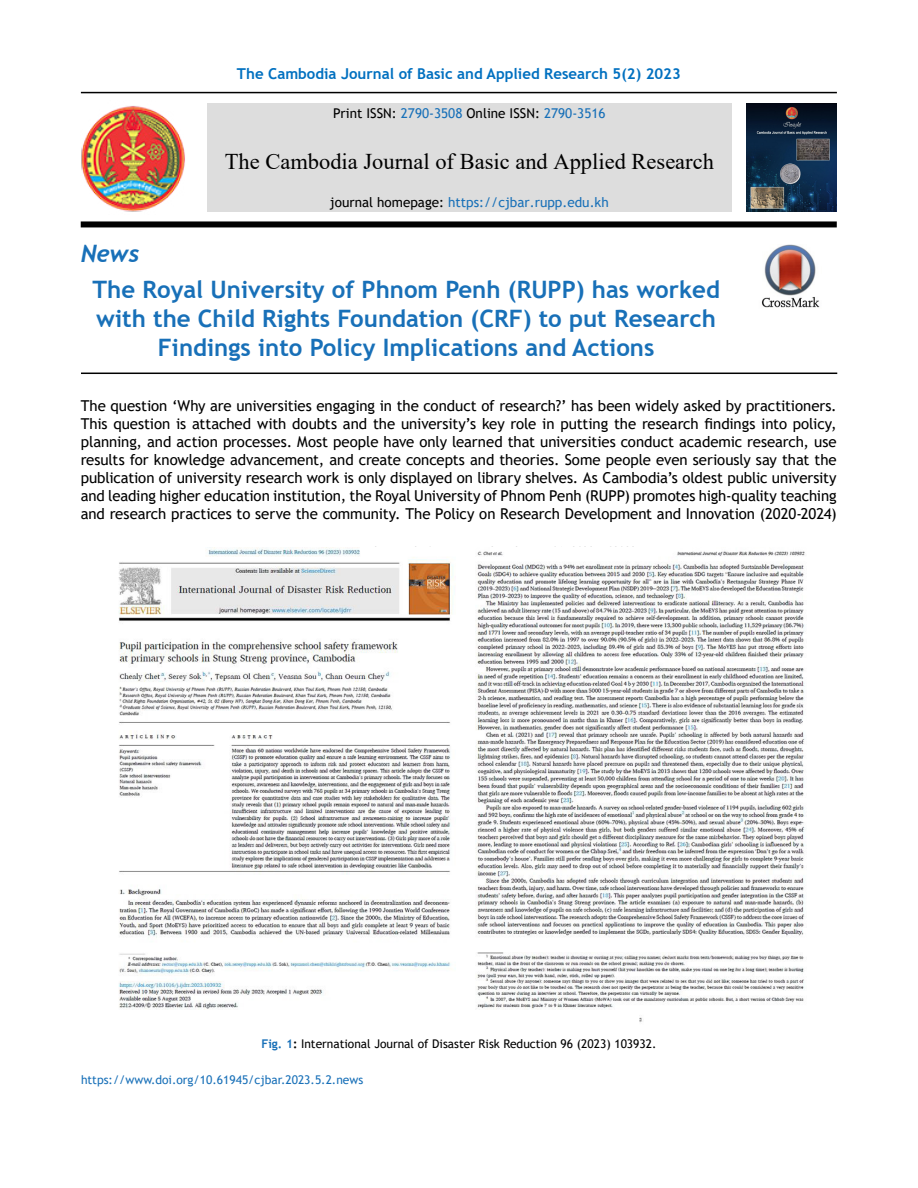
<style>
.page{position:relative;width:918px;height:1188px;background:#fff}
.page>*{position:absolute;margin:0;border:0;box-sizing:border-box;transform-origin:0 0}
.article_head{font:700 24px/28.8px "Trebuchet MS";color:#1870b8;text-align:center}
.article_head-2{font:italic 700 24px "Trebuchet";color:#1870b8}
.t1{font:22.5px "Times New Roman";color:#000}
.Body_flush{font:15px/18px "Trebuchet MS";letter-spacing:-.01em;color:#000;text-align:justify}
.t2{font:700 15px "Trebuchet MS";color:#0070c0}
.t3{font:13.5px "Trebuchet MS";color:#1870b8}
.t4{font:13.5px "Trebuchet MS";color:#000}
.fig{font:12px "Trebuchet MS";color:#000}
.t5{font:12px "Trebuchet MS";color:#1870b8}
.s1{color:#1870b8}
.s2{color:#000}
.s3{font-weight:700;color:#1870b8}
.s4{font-weight:700}
</style>
<div class="page">
<img style="left:118px;top:547px;width:688px;height:475px">
<div style="left:81px;top:221px;width:756px;height:6px;background:#000"></div>
<hr style="left:81px;top:92px;width:756px;height:1px;background:#000">
<div style="left:207px;top:104px;width:525px;height:108px;background:#ddd"></div>
<img style="left:746px;top:104px;width:91px;height:108px">
<img style="left:81px;top:106px;width:104px;height:106px">
<img style="left:761px;top:244px;width:59px;height:64px">
<hr style="left:81px;top:373px;width:756px;height:1px;background:#000">
<p class="t2" style="left:237px;top:64px;width:445px">The Cambodia Journal of Basic and Applied Research 5(2) 2023</p>
<p class="t4" style="left:333px;top:105px;width:274px">Print ISSN: <span class="s1">2790-3508</span> Online ISSN: <span class="s1">2790-3516</span></p>
<p class="t1" style="left:225px;top:145px;width:491px">The Cambodia Journal of Basic and Applied Research</p>
<p class="t3" style="left:330px;top:194px;width:280px"><span class="s2">journal homepage:</span> https://cjbar.rupp.edu.kh</p>
<p class="article_head-2" style="left:81px;top:238px;width:60px">News</p>
<p class="article_head" style="left:92px;top:276px;width:629px">The Royal University of Phnom Penh (RUPP) has worked with the Child Rights Foundation (CRF) to put Research<br>Findings into Policy Implications and Actions</p>
<p class="Body_flush" style="left:81px;top:396px;width:758px">The question ‘Why are universities engaging in the conduct of research?’ has been widely asked by practitioners.<br>This question is attached with doubts and the university’s key role in putting the research findings into policy, planning, and action processes. Most people have only learned that universities conduct academic research, use results for knowledge advancement, and create concepts and theories. Some people even seriously say that the publication of university research work is only displayed on library shelves. As Cambodia’s oldest public university and leading higher education institution, the Royal University of Phnom Penh (RUPP) promotes high-quality teaching and research practices to serve the community. The Policy on Research Development and Innovation (2020-2024)</p>
<p class="fig" style="left:261px;top:1036px;width:397px"><span class="s3">Fig. 1</span><span class="s4">:</span> International Journal of Disaster Risk Reduction 96 (2023) 103932.</p>
<p class="t5" style="left:81px;top:1073px;width:284px">https://www.doi.org/10.61945/cjbar.2023.5.2.news</p>
</div>
